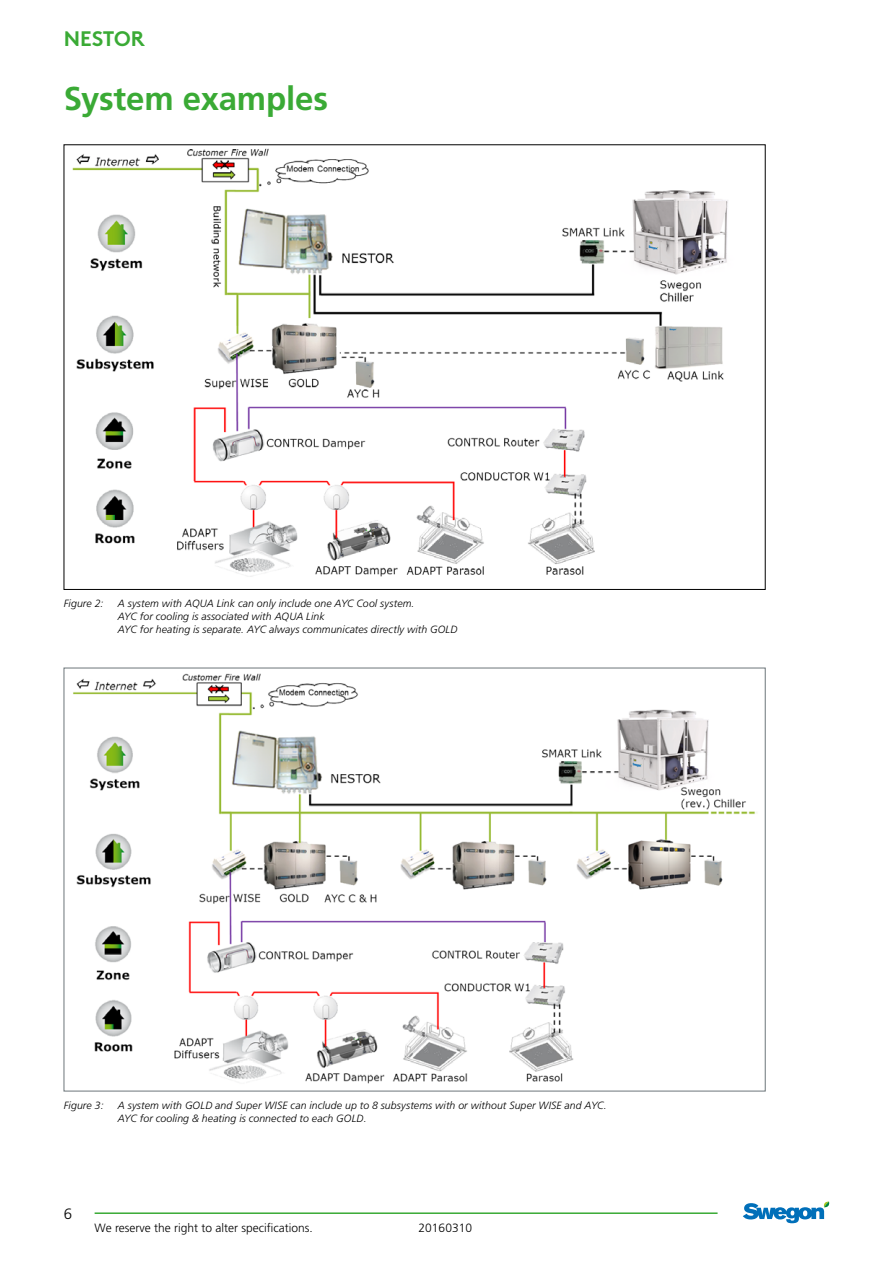
<style>
.page{position:relative;width:893px;height:1263px;background:#fff}
.page>*{position:absolute;margin:0;border:0;box-sizing:border-box;transform-origin:0 0}
.t1{font:700 33px "Frutiger";letter-spacing:-.005em;color:#3aaa35}
.t2{font:700 21px "Swegon Brown";color:#3aaa35}
.t3{font:300 15px "Frutiger";color:#000}
.t4{font:300 12px "Frutiger";color:#000}
.t5{font:italic 300 10.5px/12.6px "Frutiger";letter-spacing:.01em;color:#000}
</style>
<div class="page">
<svg style="left:743px;top:1201px;width:87px;height:22px"></svg>
<hr style="left:95px;top:1212px;width:623px;height:2px;background:#3aaa35">
<img style="left:72px;top:148px;width:656px;height:429px">
<img style="left:73px;top:673px;width:685px;height:411px">
<h2 class="t2" style="left:64px;top:21px;width:82px">NESTOR</h2>
<h1 class="t1" style="left:64px;top:79px;width:266px">System examples</h1>
<p class="t5" style="left:64px;top:598px;width:41px">Figure 2:</p>
<p class="t5" style="left:118px;top:598px;width:341px">A system with AQUA Link can only include one AYC Cool system.<br>AYC for cooling is associated with AQUA Link<br>AYC for heating is separate. AYC always communicates directly with GOLD</p>
<p class="t5" style="left:64px;top:1099px;width:41px">Figure 3:</p>
<p class="t5" style="left:118px;top:1099px;width:490px">A system with GOLD and Super WISE can include up to 8 subsystems with or without Super WISE and AYC.<br>AYC for cooling &amp; heating is connected to each GOLD.</p>
<h3 class="t3" style="left:64px;top:1205px;width:10px">6</h3>
<p class="t4" style="left:95px;top:1221px;width:220px">We reserve the right to alter specifications.</p>
<p class="t4" style="left:419px;top:1221px;width:55px">20160310</p>
</div>
